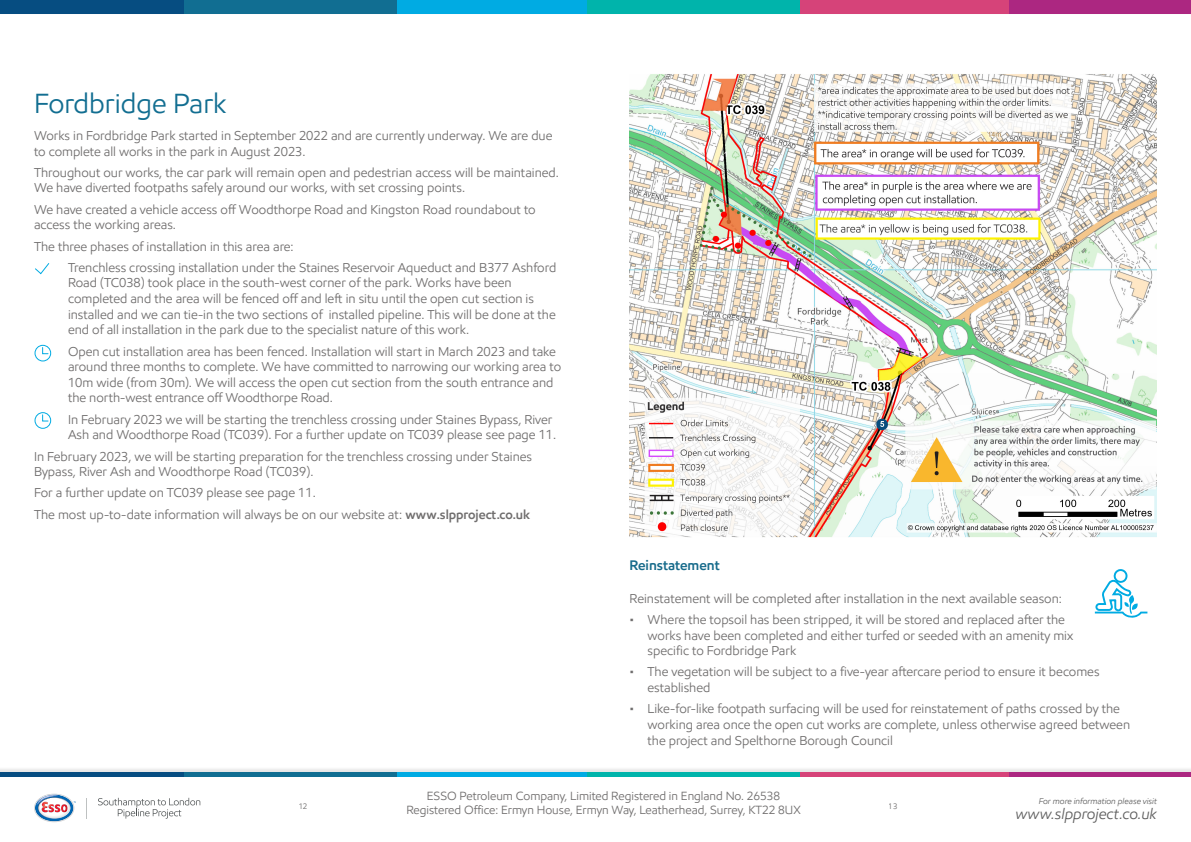
<style>
.page{position:relative;width:1191px;height:842px;background:#fff}
.page>*{position:absolute;margin:0;border:0;box-sizing:border-box;transform-origin:0 0}
.Heading{font:28px "E Mprint";color:#126e91}
.t1{font:italic 15.1px "E Mprint";color:#606060}
.sub-heading{font:600 14px "E Mprint";color:#176b8b}
.body_text{font:13px/15.6px "E Mprint";color:#706e6e}
.t2{font:12px/14.4px "E Mprint";color:#706e6e;text-align:center}
.t3{font:italic 8.4px "E Mprint";color:#606060}
.t4{font:8px "E Mprint";color:#706e6e}
.s1{font-weight:600}
</style>
<div class="page">
<svg style="left:98px;top:798px;width:102px;height:21px"></svg>
<svg style="left:86px;top:798px;width:1px;height:21px"></svg>
<svg style="left:34px;top:794px;width:42px;height:28px"></svg>
<div style="left:174px;top:772px;width:232px;height:5px;background:#116e92"></div>
<div style="left:0;top:772px;width:183px;height:5px;background:#064d81"></div>
<div style="left:397px;top:772px;width:199px;height:5px;background:#00abe3"></div>
<div style="left:587px;top:772px;width:222px;height:5px;background:#00b4ab"></div>
<div style="left:800px;top:772px;width:218px;height:5px;background:#d64379"></div>
<div style="left:1009px;top:772px;width:182px;height:5px;background:#ac2781"></div>
<div style="left:174px;top:0;width:232px;height:14px;background:#116e92"></div>
<div style="left:0;top:0;width:183px;height:14px;background:#064d81"></div>
<div style="left:397px;top:0;width:199px;height:14px;background:#00abe3"></div>
<div style="left:587px;top:0;width:222px;height:14px;background:#00b4ab"></div>
<div style="left:800px;top:0;width:218px;height:14px;background:#d64379"></div>
<div style="left:1009px;top:0;width:182px;height:14px;background:#ac2781"></div>
<svg style="left:1094px;top:569px;width:53px;height:49px"></svg>
<svg style="left:35px;top:263px;width:15px;height:12px"></svg>
<div style="left:35px;top:345px;width:16px;height:16px;border:1px solid #00abe3;border-radius:50%"></div>
<svg style="left:42px;top:347px;width:7px;height:8px"></svg>
<div style="left:35px;top:412px;width:16px;height:17px;border:1px solid #00abe3;border-radius:50%"></div>
<svg style="left:42px;top:414px;width:7px;height:8px"></svg>
<img style="left:629px;top:74px;width:528px;height:464px">
<p class="Heading" style="left:34px;top:86px;width:194px">Fordbridge Park</p>
<p class="body_text" style="left:34px;top:128px;width:520px">Works in Fordbridge Park started in September 2022 and are currently underway. We are due to complete all works in the park in August 2023.</p>
<p class="body_text" style="left:34px;top:165px;width:526px">Throughout our works, the car park will remain open and pedestrian access will be maintained.<br>We have diverted footpaths safely around our works, with set crossing points.</p>
<p class="body_text" style="left:34px;top:201px;width:503px">We have created a vehicle access off Woodthorpe Road and Kingston Road roundabout to access the working areas.</p>
<p class="body_text" style="left:34px;top:238px;width:261px">The three phases of installation in this area are:</p>
<p class="body_text" style="left:68px;top:260px;width:490px">Trenchless crossing installation under the Staines Reservoir Aqueduct and B377 Ashford Road (TC038) took place in the south-west corner of the park. Works have been completed and the area will be fenced off and left in situ until the open cut section is installed and we can tie-in the two sections of installed pipeline. This will be done at the end of all installation in the park due to the specialist nature of this work.</p>
<p class="body_text" style="left:68px;top:343px;width:494px">Open cut installation area has been fenced. Installation will start in March 2023 and take around three months to complete. We have committed to narrowing our working area to 10m wide (from 30m). We will access the open cut section from the south entrance and the north-west entrance off Woodthorpe Road.</p>
<p class="body_text" style="left:68px;top:411px;width:489px">In February 2023 we will be starting the trenchless crossing under Staines Bypass, River<br>Ash and Woodthorpe Road (TC039). For a further update on TC039 please see page 11.</p>
<p class="body_text" style="left:34px;top:448px;width:499px">In February 2023, we will be starting preparation for the trenchless crossing under Staines<br>Bypass, River Ash and Woodthorpe Road (TC039).</p>
<p class="body_text" style="left:34px;top:485px;width:283px">For a further update on TC039 please see page 11.</p>
<p class="body_text" style="left:34px;top:506px;width:497px">The most up-to-date information will always be on our website at: <span class="s1">www.slpproject.co.uk</span></p>
<p class="sub-heading" style="left:629px;top:557px;width:92px">Reinstatement</p>
<p class="body_text" style="left:629px;top:590px;width:434px">Reinstatement will be completed after installation in the next available season:</p>
<p class="body_text" style="left:647px;top:612px;width:427px;text-indent:-18px">• Where the topsoil has been stripped, it will be stored and replaced after the works have been completed and either turfed or seeded with an amenity mix specific to Fordbridge Park</p>
<p class="body_text" style="left:647px;top:664px;width:453px;text-indent:-18px">• The vegetation will be subject to a five-year aftercare period to ensure it becomes established</p>
<p class="body_text" style="left:647px;top:701px;width:484px;text-indent:-18px">• Like-for-like footpath surfacing will be used for reinstatement of paths crossed by the working area once the open cut works are complete, unless otherwise agreed between the project and Spelthorne Borough Council</p>
<p class="t2" style="left:406px;top:788px;width:396px">ESSO Petroleum Company, Limited Registered in England No. 26538<br>Registered Office: Ermyn House, Ermyn Way, Leatherhead, Surrey, KT22 8UX</p>
<p class="t4" style="left:298px;top:802px;width:10px">12</p>
<p class="t4" style="left:888px;top:802px;width:10px">13</p>
<p class="t3" style="left:1038px;top:796px;width:120px">For more information please visit</p>
<p class="t1" style="left:1015px;top:805px;width:143px">www.slpproject.co.uk</p>
</div>
